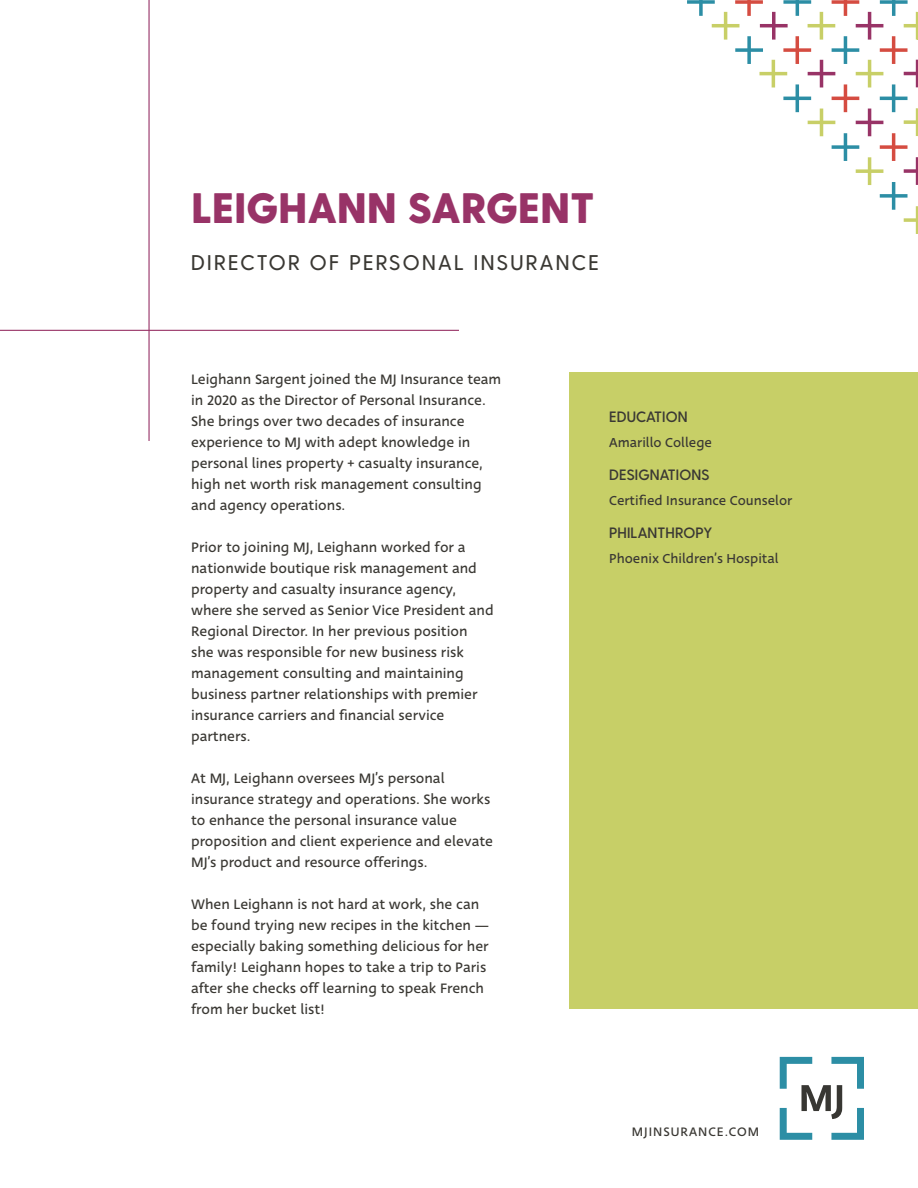
<style>
.page{position:relative;width:918px;height:1188px;background:#fff}
.page>*{position:absolute;margin:0;border:0;box-sizing:border-box;transform-origin:0 0}
.Name{font:800 42.6px "Greycliff CF";letter-spacing:.01em;color:#983367}
.Job_Title{font:500 21.3px "Greycliff CF";letter-spacing:.11em;color:#3a3833}
.t1{font:15px/21px "Deva Ideal";color:#3a3833}
.Sidebar_Title{font:600 15px "Greycliff CF";letter-spacing:.01em;color:#3a3834}
.Sidebar_Body{font:600 15px "Greycliff CF";letter-spacing:.01em;color:#3a3834}
.Sidebar_Body-2{font:14.25px "Deva Ideal";color:#3a3834}
.t2{font:13.5px "Deva Ideal";letter-spacing:.075em;color:#3a3833}
</style>
<div class="page">
<div style="left:569px;top:373px;width:349px;height:636px;background:#c7cf67"></div>
<svg style="left:687px;top:0;width:231px;height:234px"></svg>
<hr style="left:0;top:330px;width:459px;height:1px;background:#983367">
<hr style="left:148px;top:0;width:2px;height:441px;background:#983367">
<svg style="left:780px;top:1057px;width:84px;height:83px"></svg>
<p class="Name" style="left:191px;top:182px;width:405px">LEIGHANN SARGENT</p>
<p class="Job_Title" style="left:191px;top:250px;width:409px">DIRECTOR OF PERSONAL INSURANCE</p>
<p class="t1" style="left:191px;top:369px;width:312px">Leighann Sargent joined the MJ Insurance team in 2020 as the Director of Personal Insurance.<br>She brings over two decades of insurance experience to MJ with adept knowledge in personal lines property + casualty insurance, high net worth risk management consulting and agency operations.</p>
<p class="t1" style="left:191px;top:537px;width:304px">Prior to joining MJ, Leighann worked for a nationwide boutique risk management and property and casualty insurance agency, where she served as Senior Vice President and Regional Director. In her previous position she was responsible for new business risk management consulting and maintaining business partner relationships with premier insurance carriers and financial service partners.</p>
<p class="t1" style="left:191px;top:768px;width:303px">At MJ, Leighann oversees MJ’s personal insurance strategy and operations. She works to enhance the personal insurance value proposition and client experience and elevate MJ’s product and resource offerings.</p>
<p class="t1" style="left:191px;top:894px;width:299px">When Leighann is not hard at work, she can be found trying new recipes in the kitchen — especially baking something delicious for her family! Leighann hopes to take a trip to Paris after she checks off learning to speak French from her bucket list!</p>
<p class="Sidebar_Body" style="left:609px;top:408px;width:80px">EDUCATION</p>
<p class="Sidebar_Body-2" style="left:609px;top:433px;width:104px">Amarillo College</p>
<p class="Sidebar_Title" style="left:609px;top:466px;width:102px">DESIGNATIONS</p>
<p class="Sidebar_Body-2" style="left:609px;top:491px;width:185px">Certified Insurance Counselor</p>
<p class="Sidebar_Title" style="left:609px;top:524px;width:104px">PHILANTHROPY</p>
<p class="Sidebar_Body-2" style="left:609px;top:549px;width:171px">Phoenix Children’s Hospital</p>
<p class="t2" style="left:632px;top:1124px;width:129px">MJINSURANCE.COM</p>
</div>
